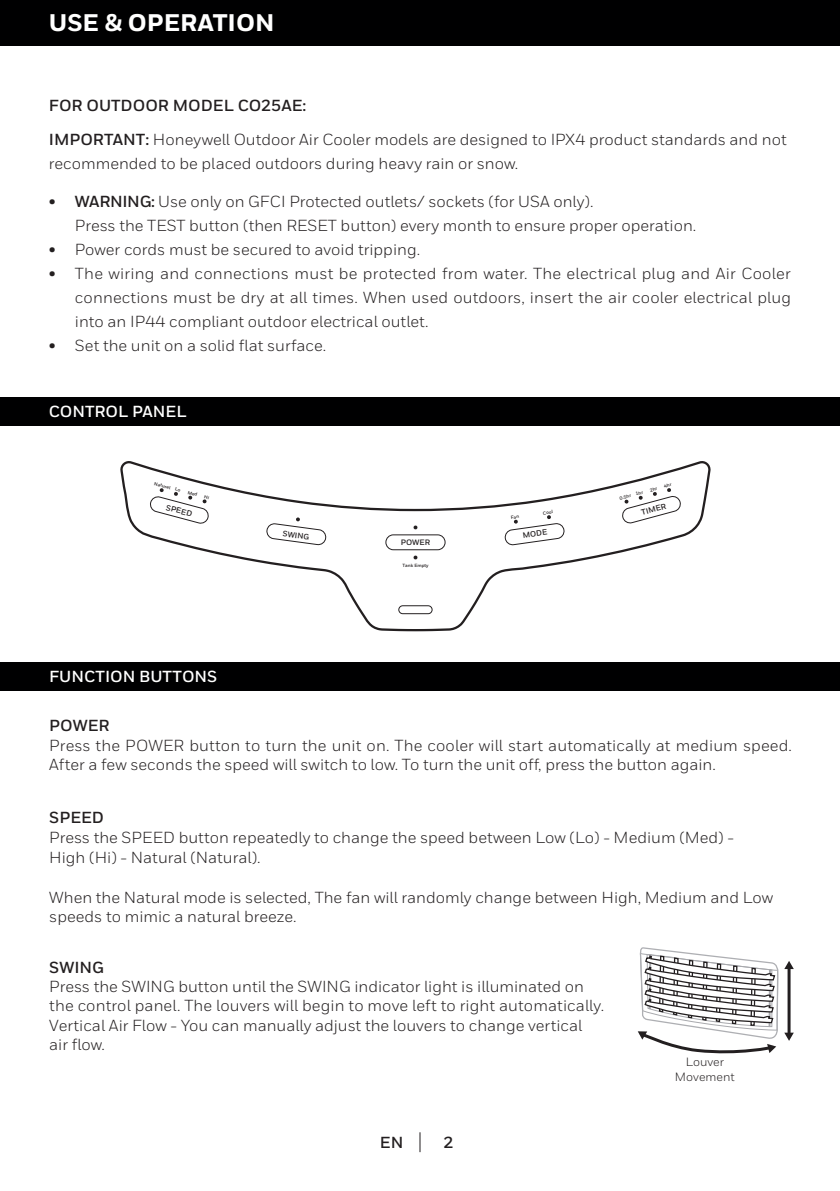
<style>
.page{position:relative;width:840px;height:1191px;background:#fff}
.page>*{position:absolute;margin:0;border:0;box-sizing:border-box;transform-origin:0 0}
.t1{font:800 24px "Honeywell Sans";color:#fff}
.t2{font:16px/19.2px "Honeywell Sans";color:#231f20}
.t3{font:700 16px "Honeywell Sans";color:#231f20}
.t4{font:700 16px "Honeywell Sans";color:#fff}
.t5{font:12px "Honeywell Sans";color:#231f20}
.t6{font:700 7.8px "Honeywell Sans";color:#231f20}
.t7{font:700 4.6px "Honeywell Sans";color:#231f20}
.s1{font-weight:700}
</style>
<div class="page">
<svg style="left:419px;top:1132px;width:1px;height:20px"></svg>
<div style="left:0;top:0;width:839px;height:45px;background:#000001"></div>
<div style="left:0;top:398px;width:839px;height:28px;background:#000001"></div>
<div style="left:0;top:662px;width:839px;height:28px;background:#000001"></div>
<svg style="left:120px;top:461px;width:590px;height:170px"></svg>
<hr style="left:787px;top:968px;width:3px;height:69px;background:#231f20">
<svg style="left:784px;top:1032px;width:9px;height:8px"></svg>
<svg style="left:784px;top:961px;width:9px;height:8px"></svg>
<svg style="left:637px;top:947px;width:140px;height:107px"></svg>
<svg style="left:504px;top:514px;width:60px;height:32px"></svg>
<svg style="left:620px;top:483px;width:60px;height:41px"></svg>
<svg style="left:150px;top:487px;width:59px;height:37px"></svg>
<p class="t1" style="left:49px;top:8px;width:227px">USE &amp; OPERATION</p>
<p class="t3" style="left:49px;top:95px;width:259px">FOR OUTDOOR MODEL CO25AE:</p>
<p class="t2" style="left:49px;top:130px;width:739px"><span class="s1">IMPORTANT:</span> Honeywell Outdoor Air Cooler models are designed to IPX4 product standards and not</p>
<p class="t2" style="left:49px;top:154px;width:470px">recommended to be placed outdoors during heavy rain or snow.</p>
<p class="t3" style="left:49px;top:191px;width:8px">•</p>
<p class="t3" style="left:49px;top:239px;width:8px">•</p>
<p class="t3" style="left:49px;top:263px;width:8px">•</p>
<p class="t3" style="left:49px;top:335px;width:8px">•</p>
<p class="t2" style="left:75px;top:191px;width:519px"><span class="s1">WARNING:</span> Use only on GFCI Protected outlets/ sockets (for USA only).</p>
<p class="t2" style="left:75px;top:215px;width:622px">Press the TEST button (then RESET button) every month to ensure proper operation.</p>
<p class="t2" style="left:75px;top:239px;width:346px">Power cords must be secured to avoid tripping.</p>
<p class="t2" style="left:75px;top:261px;width:717px;line-height:24px;text-align:justify">The wiring and connections must be protected from water. The electrical plug and Air Cooler connections must be dry at all times. When used outdoors, insert the air cooler electrical plug into an IP44 compliant outdoor electrical outlet.</p>
<p class="t2" style="left:75px;top:335px;width:253px">Set the unit on a solid flat surface.</p>
<p class="t4" style="left:49px;top:402px;width:139px">CONTROL PANEL</p>
<p class="t7" style="left:155px;top:480px;width:29px;rotate:15deg">Natural Lo</p>
<p class="t6" style="left:167px;top:502px;width:28px;rotate:15deg">SPEED</p>
<p class="t4" style="left:49px;top:667px;width:169px">FUNCTION BUTTONS</p>
<p class="t6" style="left:283px;top:528px;width:28px;rotate:7deg">SWING</p>
<p class="t6" style="left:400px;top:537px;width:31px">POWER</p>
<p class="t7" style="left:402px;top:562px;width:28px">Tank Empty</p>
<p class="t7" style="left:618px;top:495px;width:25px;rotate:-15deg">0.5hr 1hr</p>
<p class="t7" style="left:542px;top:510px;width:11px;rotate:-8deg">Cool</p>
<p class="t6" style="left:640px;top:507px;width:27px;rotate:-15deg">TIMER</p>
<p class="t6" style="left:521px;top:530px;width:26px;rotate:-8deg">MODE</p>
<p class="t3" style="left:49px;top:716px;width:62px">POWER</p>
<p class="t2" style="left:49px;top:735px;width:743px">Press the POWER button to turn the unit on. The cooler will start automatically at medium speed.<br>After a few seconds the speed will switch to low. To turn the unit off, press the button again.</p>
<p class="t3" style="left:49px;top:808px;width:56px">SPEED</p>
<p class="t2" style="left:49px;top:827px;width:686px">Press the SPEED button repeatedly to change the speed between Low (Lo) - Medium (Med) -</p>
<p class="t2" style="left:49px;top:847px;width:213px">High (Hi) - Natural (Natural).</p>
<p class="t2" style="left:49px;top:887px;width:725px">When the Natural mode is selected, The fan will randomly change between High, Medium and Low speeds to mimic a natural breeze.</p>
<p class="t3" style="left:49px;top:957px;width:56px">SWING</p>
<p class="t2" style="left:49px;top:977px;width:536px">Press the SWING button until the SWING indicator light is illuminated on</p>
<p class="t2" style="left:49px;top:996px;width:556px">the control panel. The louvers will begin to move left to right automatically.<br>Vertical Air Flow - You can manually adjust the louvers to change vertical</p>
<p class="t2" style="left:49px;top:1034px;width:57px">air flow.</p>
<p class="t3" style="left:379px;top:1132px;width:25px">EN</p>
<p class="t3" style="left:443px;top:1132px;width:11px">2</p>
<p class="t5" style="left:685px;top:1055px;width:40px">Louver</p>
<p class="t5" style="left:674px;top:1069px;width:61px">Movement</p>
</div>
